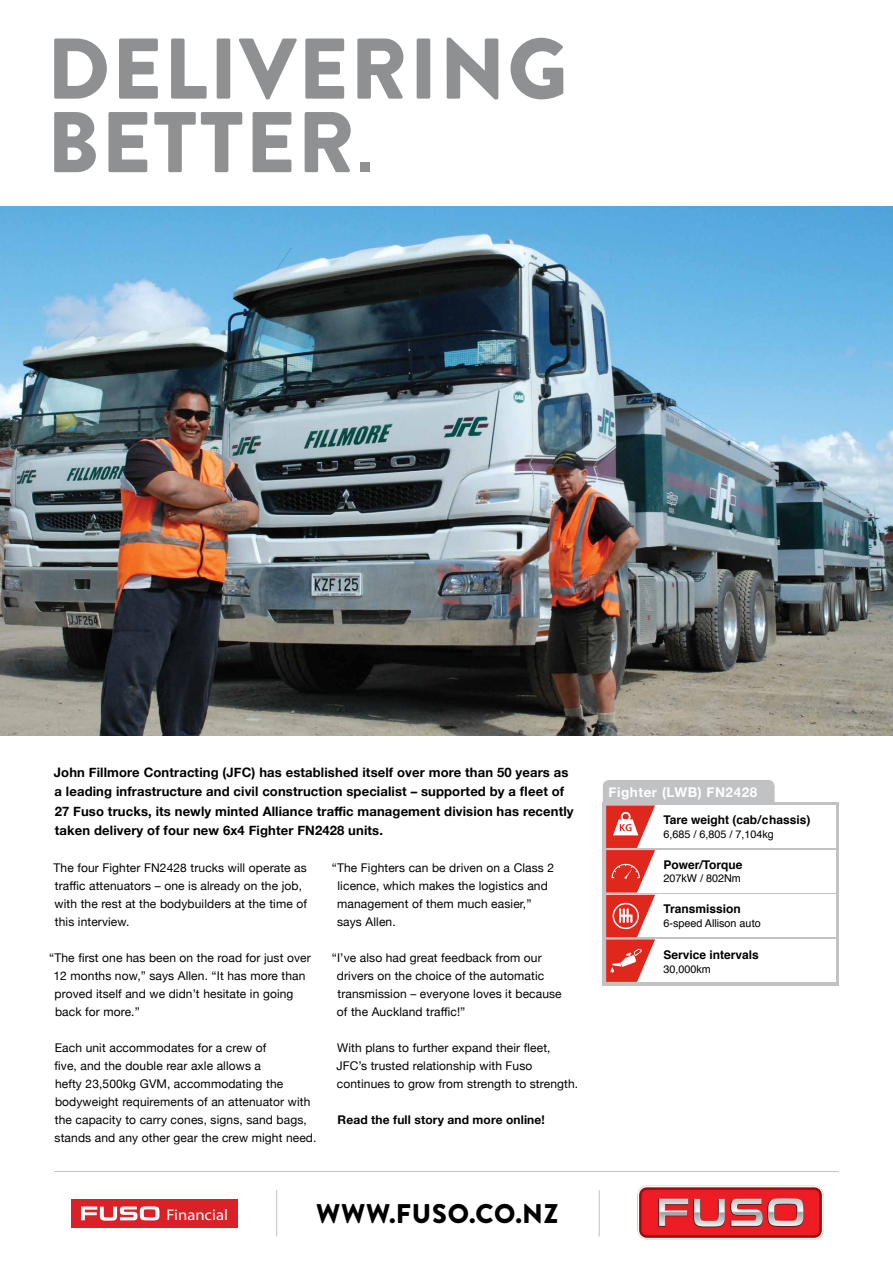
<style>
.page{position:relative;width:893px;height:1263px;background:#fff}
.page>*{position:absolute;margin:0;border:0;box-sizing:border-box;transform-origin:0 0}
.t1{font:900 85.95px/73.5px "Brandon Grotesque";letter-spacing:.02em;color:#8e9092}
.t2{font:900 27px "Brandon Grotesque";letter-spacing:.03em;color:#000}
.t3{font:15.45px "Myriad Pro";color:#fff;scale:1.08 1}
.t4{font:700 13.5px "Helvetica Neue";letter-spacing:.04em;color:#fff}
.t5{font:700 13.05px/19.5px "Helvetica Neue";letter-spacing:.01em;color:#000}
.t6{font:12px/18px "Helvetica Neue";letter-spacing:.01em;color:#000}
.t7{font:700 12px "Helvetica";color:#000}
.t8{font:700 12px "Helvetica Neue";letter-spacing:.01em;color:#000}
.t9{font:10.8px "Helvetica";color:#000}
.s1{font-family:"Helvetica";font-weight:700;font-size:64.5px}
</style>
<div class="page">
<img style="left:0;top:206px;width:893px;height:530px">
<img style="left:637px;top:1185px;width:187px;height:55px">
<hr style="left:276px;top:1190px;width:1px;height:46px;background:#c0c2c4">
<hr style="left:599px;top:1190px;width:1px;height:46px;background:#c0c2c4">
<div style="left:71px;top:1199px;width:166px;height:28px;background:#da2128"></div>
<svg style="left:81px;top:1206px;width:78px;height:15px"></svg>
<hr style="left:54px;top:1171px;width:785px;height:1px;background:#c0c2c4">
<div style="left:603px;top:780px;width:172px;height:56px;background:#c0c2c4;border-radius:7px"></div>
<div style="left:603px;top:802px;width:236px;height:183px;background:#c0c2c4"></div>
<div style="left:606px;top:805px;width:230px;height:43px;background:#fff"></div>
<div style="left:606px;top:850px;width:230px;height:42px;background:#fff"></div>
<div style="left:606px;top:895px;width:230px;height:42px;background:#fff"></div>
<div style="left:606px;top:939px;width:230px;height:43px;background:#fff"></div>
<svg style="left:606px;top:805px;width:49px;height:177px"></svg>
<h1 class="t1" style="left:47px;top:33px;width:522px">DELIVERING<br>BETTER<span class="s1">.</span></h1>
<p class="t5" style="left:54px;top:763px;width:521px">John Fillmore Contracting (JFC) has established itself over more than 50 years as a leading infrastructure and civil construction specialist – supported by a fleet of 27 Fuso trucks, its newly minted Alliance traffic management division has recently taken delivery of four new 6x4 Fighter FN2428 units.</p>
<p class="t6" style="left:54px;top:859px;width:255px">The four Fighter FN2428 trucks will operate as traffic attenuators – one is already on the job, with the rest at the bodybuilders at the time of this interview.</p>
<p class="t6" style="left:54px;top:949px;width:259px;text-indent:-4px">“The first one has been on the road for just over 12 months now,” says Allen. “It has more than proved itself and we didn’t hesitate in going back for more.”</p>
<p class="t6" style="left:55px;top:1039px;width:263px">Each unit accommodates for a crew of<br>five, and the double rear axle allows a<br>hefty 23,500kg GVM, accommodating the bodyweight requirements of an attenuator with the capacity to carry cones, signs, sand bags, stands and any other gear the crew might need.</p>
<p class="t6" style="left:337px;top:859px;width:218px;text-indent:-5px">“The Fighters can be driven on a Class 2 licence, which makes the logistics and management of them much easier,” says Allen.</p>
<p class="t6" style="left:337px;top:949px;width:226px;text-indent:-5px">“I’ve also had great feedback from our drivers on the choice of the automatic transmission – everyone loves it because of the Auckland traffic!”</p>
<p class="t6" style="left:336px;top:1039px;width:243px">With plans to further expand their fleet,<br>JFC’s trusted relationship with Fuso continues to grow from strength to strength.</p>
<p class="t8" style="left:338px;top:1110px;width:209px">Read the full story and more online!</p>
<p class="t3" style="left:166px;top:1205px;width:58px">Financial</p>
<h2 class="t2" style="left:316px;top:1194px;width:244px">WWW.FUSO.CO.NZ</h2>
<p class="t4" style="left:608px;top:781px;width:150px">Fighter (LWB) FN2428</p>
<p class="t7" style="left:663px;top:810px;width:148px">Tare weight (cab/chassis)</p>
<p class="t9" style="left:663px;top:826px;width:112px">6,685 / 6,805 / 7,104kg</p>
<p class="t7" style="left:663px;top:855px;width:81px">Power/Torque</p>
<p class="t9" style="left:663px;top:870px;width:79px">207kW / 802Nm</p>
<p class="t7" style="left:663px;top:899px;width:79px">Transmission</p>
<p class="t9" style="left:663px;top:915px;width:99px">6-speed Allison auto</p>
<p class="t7" style="left:663px;top:945px;width:97px">Service intervals</p>
<p class="t9" style="left:663px;top:960px;width:49px">30,000km</p>
</div>
